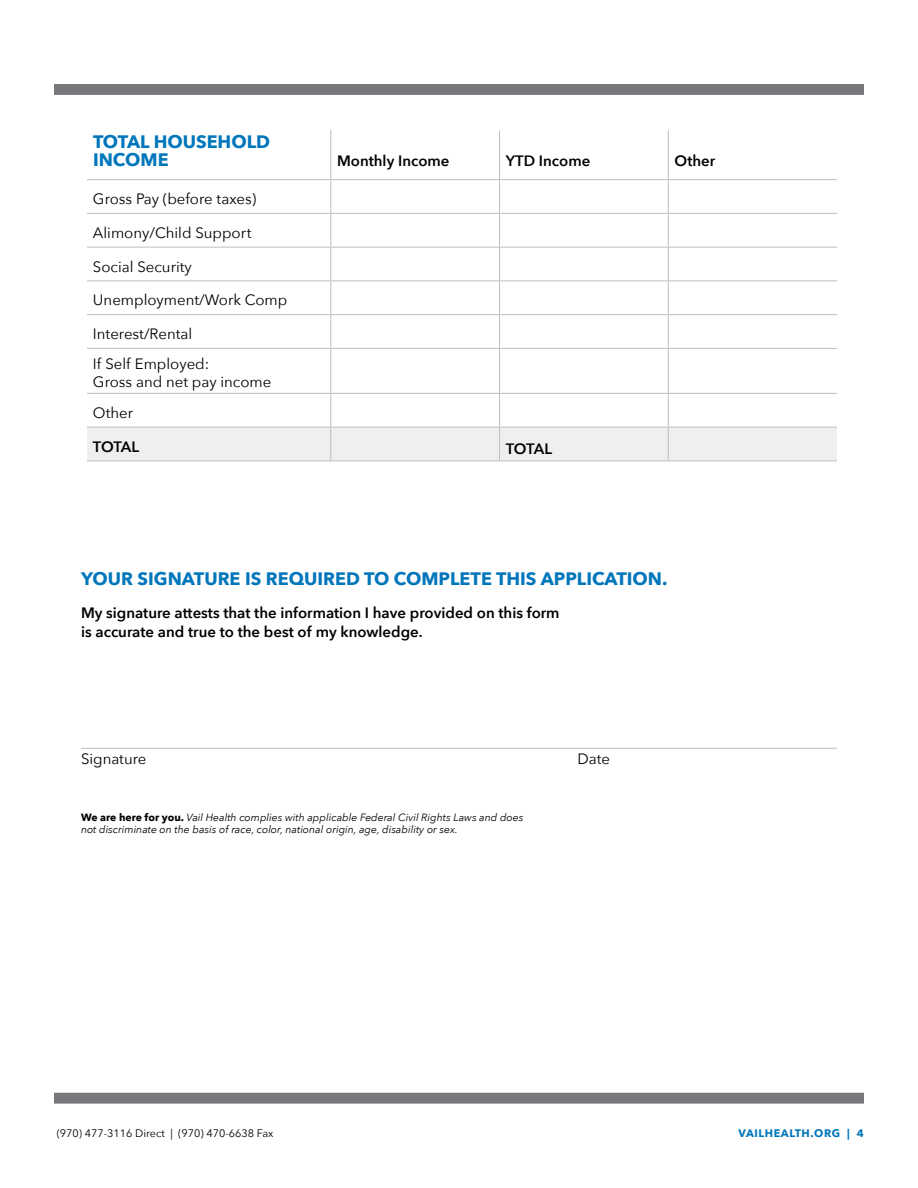
<style>
.page{position:relative;width:918px;height:1188px;background:#fff}
.page>*{position:absolute;margin:0;border:0;box-sizing:border-box;transform-origin:0 0}
.t1{font:700 18px/18px "Avenir Next";color:#0076bb}
.t2{font:15px/30.3px "Avenir Next";color:#000}
.t3{font:600 15px/19.2px "Avenir Next";color:#000}
.t4{font:10.8px "Avenir Next";color:#000}
.t5{font:700 10.8px "Avenir Next";letter-spacing:.05em;color:#0076bb}
.t6{font:italic 10.5px/12px "Avenir Next";color:#000}
.s1{font-weight:700;font-style:normal}
</style>
<div class="page">
<div style="left:87px;top:428px;width:750px;height:33px;background:#efeff0"></div>
<hr style="left:330px;top:130px;width:1px;height:49px;background:#bcbec0">
<hr style="left:499px;top:130px;width:1px;height:49px;background:#bcbec0">
<hr style="left:668px;top:130px;width:1px;height:49px;background:#bcbec0">
<hr style="left:87px;top:179px;width:244px;height:1px;background:#bcbec0">
<hr style="left:331px;top:179px;width:169px;height:1px;background:#bcbec0">
<hr style="left:330px;top:180px;width:1px;height:33px;background:#bcbec0">
<hr style="left:500px;top:179px;width:168px;height:1px;background:#bcbec0">
<hr style="left:499px;top:180px;width:1px;height:33px;background:#bcbec0">
<hr style="left:668px;top:179px;width:169px;height:1px;background:#bcbec0">
<hr style="left:668px;top:180px;width:1px;height:33px;background:#bcbec0">
<hr style="left:87px;top:213px;width:244px;height:1px;background:#bcbec0">
<hr style="left:331px;top:213px;width:169px;height:1px;background:#bcbec0">
<hr style="left:330px;top:214px;width:1px;height:33px;background:#bcbec0">
<hr style="left:500px;top:213px;width:168px;height:1px;background:#bcbec0">
<hr style="left:499px;top:214px;width:1px;height:33px;background:#bcbec0">
<hr style="left:668px;top:213px;width:169px;height:1px;background:#bcbec0">
<hr style="left:668px;top:214px;width:1px;height:33px;background:#bcbec0">
<hr style="left:87px;top:247px;width:244px;height:1px;background:#bcbec0">
<hr style="left:331px;top:247px;width:169px;height:1px;background:#bcbec0">
<hr style="left:330px;top:248px;width:1px;height:33px;background:#bcbec0">
<hr style="left:500px;top:247px;width:168px;height:1px;background:#bcbec0">
<hr style="left:499px;top:248px;width:1px;height:33px;background:#bcbec0">
<hr style="left:668px;top:247px;width:169px;height:1px;background:#bcbec0">
<hr style="left:668px;top:248px;width:1px;height:33px;background:#bcbec0">
<hr style="left:87px;top:281px;width:244px;height:1px;background:#bcbec0">
<hr style="left:331px;top:281px;width:169px;height:1px;background:#bcbec0">
<hr style="left:330px;top:281px;width:1px;height:33px;background:#bcbec0">
<hr style="left:500px;top:281px;width:168px;height:1px;background:#bcbec0">
<hr style="left:499px;top:281px;width:1px;height:33px;background:#bcbec0">
<hr style="left:668px;top:281px;width:169px;height:1px;background:#bcbec0">
<hr style="left:668px;top:281px;width:1px;height:33px;background:#bcbec0">
<hr style="left:87px;top:314px;width:244px;height:1px;background:#bcbec0">
<hr style="left:331px;top:314px;width:169px;height:1px;background:#bcbec0">
<hr style="left:330px;top:315px;width:1px;height:33px;background:#bcbec0">
<hr style="left:500px;top:314px;width:168px;height:1px;background:#bcbec0">
<hr style="left:499px;top:315px;width:1px;height:33px;background:#bcbec0">
<hr style="left:668px;top:314px;width:169px;height:1px;background:#bcbec0">
<hr style="left:668px;top:315px;width:1px;height:33px;background:#bcbec0">
<hr style="left:87px;top:348px;width:244px;height:1px;background:#bcbec0">
<hr style="left:331px;top:348px;width:169px;height:1px;background:#bcbec0">
<hr style="left:330px;top:349px;width:1px;height:44px;background:#bcbec0">
<hr style="left:500px;top:348px;width:168px;height:1px;background:#bcbec0">
<hr style="left:499px;top:349px;width:1px;height:44px;background:#bcbec0">
<hr style="left:668px;top:348px;width:169px;height:1px;background:#bcbec0">
<hr style="left:668px;top:349px;width:1px;height:44px;background:#bcbec0">
<hr style="left:87px;top:393px;width:244px;height:1px;background:#bcbec0">
<hr style="left:331px;top:393px;width:169px;height:1px;background:#bcbec0">
<hr style="left:330px;top:394px;width:1px;height:33px;background:#bcbec0">
<hr style="left:500px;top:393px;width:168px;height:1px;background:#bcbec0">
<hr style="left:499px;top:394px;width:1px;height:33px;background:#bcbec0">
<hr style="left:668px;top:393px;width:169px;height:1px;background:#bcbec0">
<hr style="left:668px;top:394px;width:1px;height:33px;background:#bcbec0">
<hr style="left:87px;top:427px;width:244px;height:1px;background:#bcbec0">
<hr style="left:331px;top:427px;width:169px;height:1px;background:#bcbec0">
<hr style="left:330px;top:428px;width:1px;height:33px;background:#bcbec0">
<hr style="left:500px;top:427px;width:168px;height:1px;background:#bcbec0">
<hr style="left:499px;top:428px;width:1px;height:33px;background:#bcbec0">
<hr style="left:668px;top:427px;width:169px;height:1px;background:#bcbec0">
<hr style="left:668px;top:428px;width:1px;height:33px;background:#bcbec0">
<hr style="left:87px;top:461px;width:244px;height:1px;background:#bcbec0">
<hr style="left:331px;top:461px;width:169px;height:1px;background:#bcbec0">
<hr style="left:500px;top:461px;width:168px;height:1px;background:#bcbec0">
<hr style="left:668px;top:461px;width:169px;height:1px;background:#bcbec0">
<div style="left:54px;top:1093px;width:810px;height:11px;background:#77787b"></div>
<div style="left:54px;top:84px;width:810px;height:11px;background:#77787b"></div>
<hr style="left:81px;top:748px;width:756px;height:1px;background:#bcbec0">
<h1 class="t1" style="left:93px;top:133px;width:179px">TOTAL HOUSEHOLD<br>INCOME</h1>
<h2 class="t3" style="left:337px;top:151px;width:114px">Monthly Income</h2>
<h2 class="t3" style="left:506px;top:151px;width:86px">YTD Income</h2>
<h2 class="t3" style="left:675px;top:151px;width:42px">Other</h2>
<h2 class="t2" style="left:93px;top:183px;width:165px">Gross Pay (before taxes)</h2>
<h2 class="t2" style="left:93px;top:217px;width:160px">Alimony/Child Support</h2>
<h2 class="t2" style="left:93px;top:251px;width:100px">Social Security</h2>
<h2 class="t2" style="left:93px;top:284px;width:196px">Unemployment/Work Comp</h2>
<h2 class="t2" style="left:93px;top:318px;width:118px">Interest/Rental<br>If Self Employed:</h2>
<h2 class="t2" style="left:93px;top:366px;width:180px">Gross and net pay income<br>Other</h2>
<h2 class="t3" style="left:93px;top:436px;width:48px">TOTAL</h2>
<h2 class="t3" style="left:506px;top:439px;width:48px">TOTAL</h2>
<h1 class="t1" style="left:81px;top:569px;width:588px">YOUR SIGNATURE IS REQUIRED TO COMPLETE THIS APPLICATION.</h1>
<h2 class="t3" style="left:81px;top:602px;width:480px">My signature attests that the information I have provided on this form is accurate and true to the best of my knowledge.</h2>
<h2 class="t2" style="left:81px;top:742px;width:67px">Signature</h2>
<h2 class="t2" style="left:578px;top:742px;width:34px">Date</h2>
<p class="t6" style="left:81px;top:810px;width:444px"><span class="s1">We are here for you.</span> Vail Health complies with applicable Federal Civil Rights Laws and does not discriminate on the basis of race, color, national origin, age, disability or sex.</p>
<p class="t4" style="left:57px;top:1124px;width:218px">(970) 477-3116 Direct | (970) 470-6638 Fax</p>
<p class="t5" style="left:739px;top:1124px;width:127px">VAILHEALTH.ORG | 4</p>
</div>
